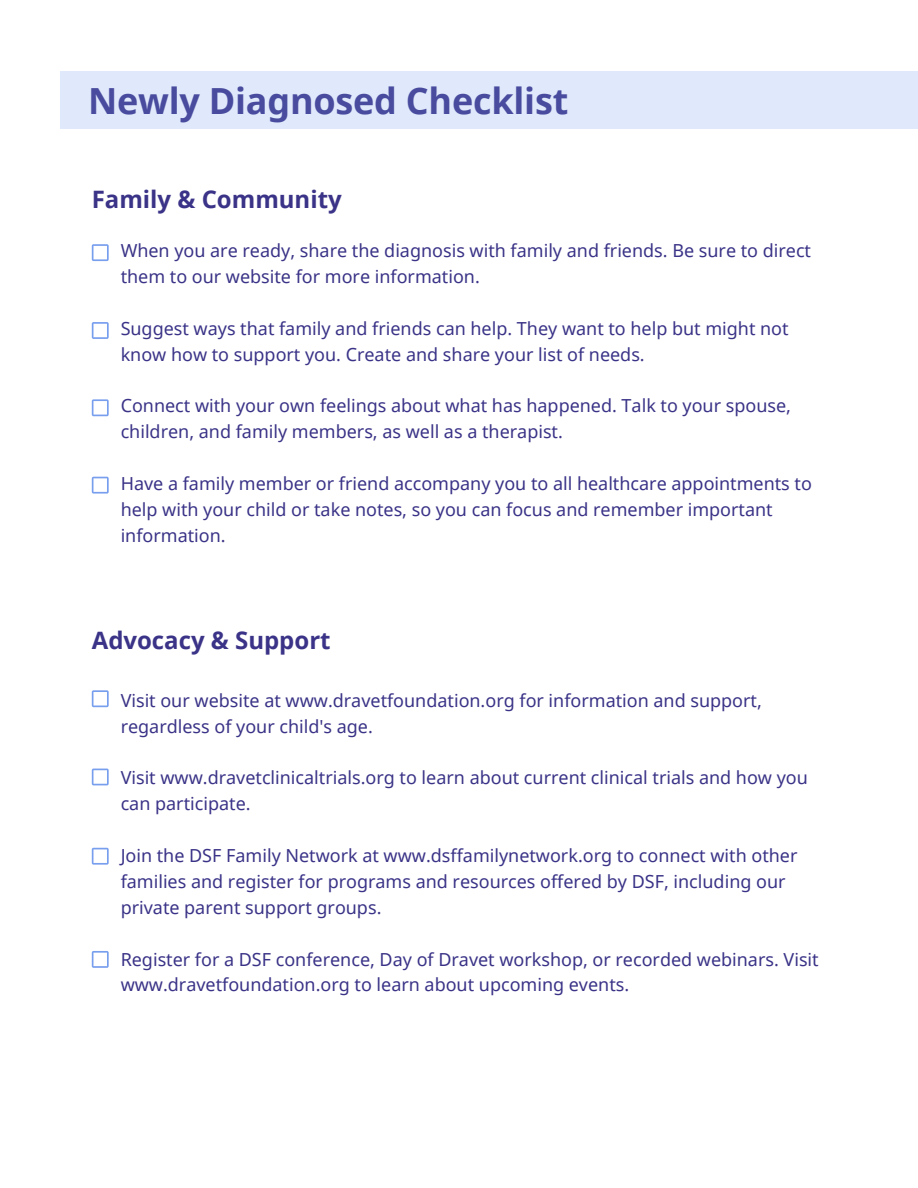
<style>
.page{position:relative;width:918px;height:1188px;background:#fff}
.page>*{position:absolute;margin:0;border:0;box-sizing:border-box;transform-origin:0 0}
.t1{font:700 36px "Noto Sans";letter-spacing:-.005em;color:#3a3387}
.t2{font:700 24px "Noto Sans";color:#3a3387}
.t3{font:18px/25.8px "Noto Sans";color:#3a3387}
</style>
<div class="page">
<svg style="left:92px;top:244px;width:17px;height:17px"></svg>
<svg style="left:92px;top:322px;width:17px;height:17px"></svg>
<svg style="left:92px;top:399px;width:17px;height:17px"></svg>
<svg style="left:92px;top:477px;width:17px;height:17px"></svg>
<svg style="left:92px;top:690px;width:17px;height:17px"></svg>
<svg style="left:92px;top:769px;width:17px;height:16px"></svg>
<svg style="left:92px;top:848px;width:17px;height:17px"></svg>
<svg style="left:92px;top:951px;width:17px;height:17px"></svg>
<div style="left:60px;top:72px;width:858px;height:57px;background:#e0e8fb"></div>
<h1 class="t1" style="left:88px;top:76px;width:482px">Newly Diagnosed Checklist</h1>
<h2 class="t2" style="left:92px;top:183px;width:251px">Family &amp; Community</h2>
<p class="t3" style="left:121px;top:237px;width:692px">When you are ready, share the diagnosis with family and friends. Be sure to direct them to our website for more information.</p>
<p class="t3" style="left:121px;top:315px;width:669px">Suggest ways that family and friends can help. They want to help but might not know how to support you. Create and share your list of needs.</p>
<p class="t3" style="left:121px;top:392px;width:672px">Connect with your own feelings about what has happened. Talk to your spouse, children, and family members, as well as a therapist.</p>
<p class="t3" style="left:121px;top:470px;width:693px">Have a family member or friend accompany you to all healthcare appointments to help with your child or take notes, so you can focus and remember important information.</p>
<h2 class="t2" style="left:92px;top:623px;width:240px">Advocacy &amp; Support</h2>
<p class="t3" style="left:121px;top:687px;width:643px">Visit our website at www.dravetfoundation.org for information and support, regardless of your child's age.</p>
<p class="t3" style="left:121px;top:764px;width:689px">Visit www.dravetclinicaltrials.org to learn about current clinical trials and how you can participate.</p>
<p class="t3" style="left:121px;top:842px;width:678px">Join the DSF Family Network at www.dsffamilynetwork.org to connect with other families and register for programs and resources offered by DSF, including our private parent support groups.</p>
<p class="t3" style="left:121px;top:946px;width:700px">Register for a DSF conference, Day of Dravet workshop, or recorded webinars. Visit www.dravetfoundation.org to learn about upcoming events.</p>
</div>
